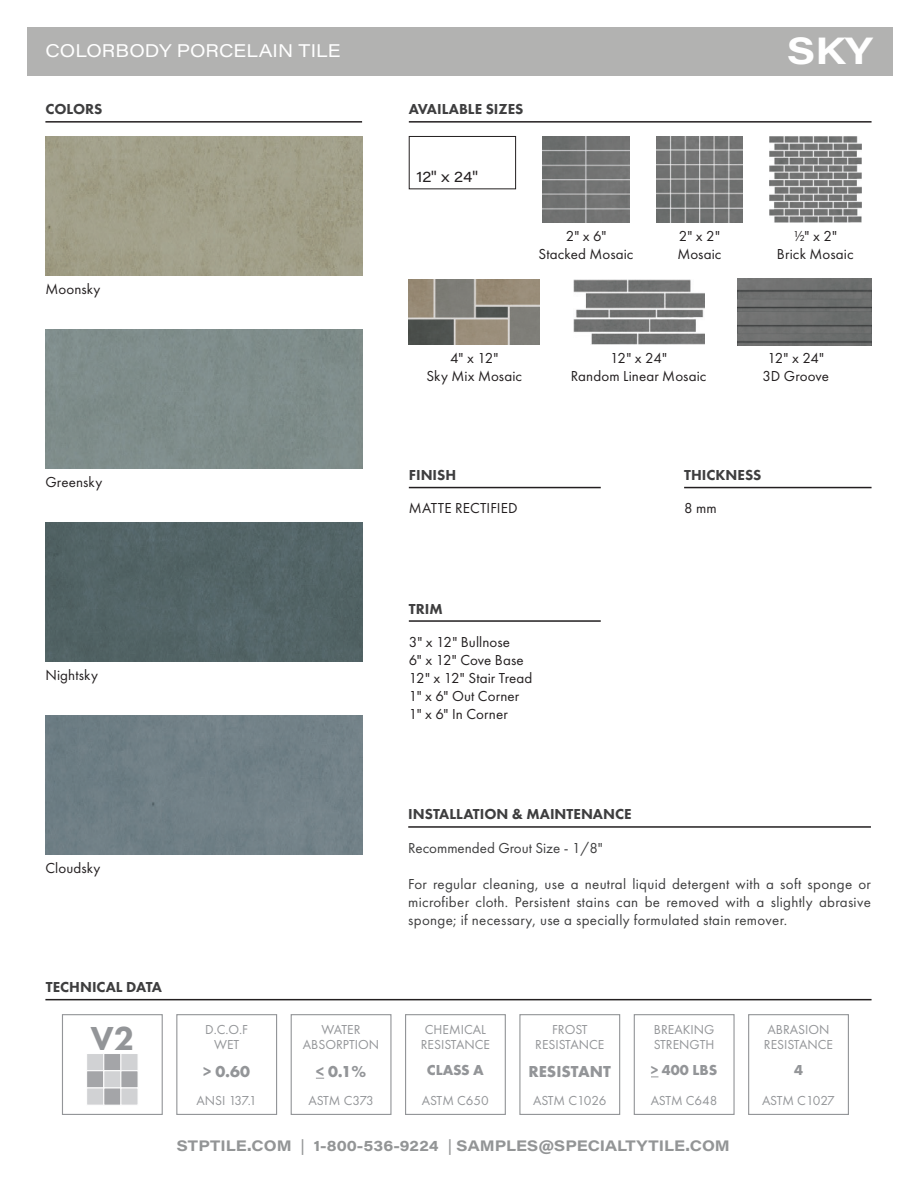
<style>
.page{position:relative;width:918px;height:1188px;background:#fff}
.page>*{position:absolute;margin:0;border:0;box-sizing:border-box;transform-origin:0 0}
.t1{font:700 37.5px "Acumin Pro Wide";color:#fff}
.t2{font:800 34.5px "Futura PT";color:#939598}
.t3{font:18px "Acumin Pro Wide";letter-spacing:.005em;color:#fff}
.t4{font:700 16.5px "Futura PT";color:#939598}
.t5{font:15px "Futura PT";letter-spacing:.005em;color:#231f20}
.t6{font:15px/18px "Futura PT";letter-spacing:.02em;color:#3e3e3f;text-align:justify}
.t7{font:800 15px "Futura PT";color:#3e3e3f}
.t8{font:700 15px "Acumin Pro Wide";color:#939596}
.t9{font:15px "Futura PT";color:#3e3e3f}
.t10{font:700 15px "Futura PT";color:#939598}
.t11{font:15px "Acumin Pro Wide";color:#231f20}
.t12{font:13.5px "Futura PT";color:#939598}
.t13{font:13.5px "Futura PT";letter-spacing:-.025em;color:#939598}
.s1{font-weight:400}
</style>
<div class="page">
<hr style="left:45px;top:121px;width:317px;height:2px;background:#231f20">
<hr style="left:408px;top:826px;width:463px;height:2px;background:#231f20">
<hr style="left:684px;top:487px;width:188px;height:1px;background:#231f20">
<hr style="left:409px;top:487px;width:192px;height:1px;background:#231f20">
<hr style="left:409px;top:620px;width:192px;height:2px;background:#231f20">
<div style="left:27px;top:27px;width:865px;height:49px;background:#b2b2b1"></div>
<hr style="left:45px;top:999px;width:827px;height:1px;background:#231f20">
<div style="left:176px;top:1014px;width:101px;height:101px;border:1px solid #939598"></div>
<div style="left:519px;top:1014px;width:101px;height:101px;border:1px solid #939598"></div>
<div style="left:291px;top:1014px;width:101px;height:101px;border:1px solid #939598"></div>
<div style="left:634px;top:1014px;width:101px;height:101px;border:1px solid #939598"></div>
<div style="left:405px;top:1014px;width:101px;height:101px;border:1px solid #939598"></div>
<div style="left:748px;top:1014px;width:101px;height:101px;border:1px solid #939598"></div>
<div style="left:86px;top:1053px;width:18px;height:18px;background:#d1d2d4;border:1px solid #fff"></div>
<div style="left:86px;top:1070px;width:18px;height:18px;background:#a4a5a8;border:1px solid #fff"></div>
<div style="left:86px;top:1088px;width:18px;height:18px;background:#d1d2d4;border:1px solid #fff"></div>
<div style="left:62px;top:1014px;width:101px;height:101px;border:1px solid #939598"></div>
<div style="left:103px;top:1053px;width:18px;height:18px;background:#a4a5a8;border:1px solid #fff"></div>
<div style="left:121px;top:1053px;width:17px;height:18px;background:#d1d2d4;border:1px solid #fff"></div>
<div style="left:103px;top:1070px;width:18px;height:18px;background:#d1d2d4;border:1px solid #fff"></div>
<div style="left:121px;top:1070px;width:17px;height:18px;background:#a4a5a8;border:1px solid #fff"></div>
<div style="left:103px;top:1088px;width:18px;height:18px;background:#a4a5a8;border:1px solid #fff"></div>
<div style="left:121px;top:1088px;width:17px;height:18px;background:#d1d2d4;border:1px solid #fff"></div>
<div style="left:45px;top:136px;width:317px;height:140px;background:#a19f89"></div>
<div style="left:45px;top:522px;width:317px;height:140px;background:#536466"></div>
<div style="left:45px;top:715px;width:317px;height:140px;background:#718086"></div>
<hr style="left:409px;top:121px;width:463px;height:2px;background:#231f20">
<div style="left:409px;top:136px;width:107px;height:53px;border:1px solid #231f20"></div>
<img style="left:543px;top:136px;width:86px;height:87px">
<img style="left:656px;top:136px;width:87px;height:87px">
<img style="left:769px;top:136px;width:92px;height:87px">
<img style="left:573px;top:280px;width:131px;height:64px">
<img style="left:409px;top:280px;width:131px;height:64px">
<img style="left:738px;top:279px;width:134px;height:66px">
<p class="t3" style="left:45px;top:38px;width:297px">COLORBODY PORCELAIN TILE</p>
<p class="t7" style="left:45px;top:100px;width:59px">COLORS</p>
<p class="t5" style="left:45px;top:280px;width:57px">Moonsky</p>
<p class="t5" style="left:45px;top:473px;width:58px">Greensky</p>
<p class="t5" style="left:45px;top:666px;width:54px">Nightsky</p>
<p class="t7" style="left:409px;top:100px;width:116px">AVAILABLE SIZES</p>
<p class="t11" style="left:416px;top:166px;width:63px">12" x 24"</p>
<p class="t5" style="left:566px;top:227px;width:42px">2" x 6"</p>
<p class="t5" style="left:538px;top:245px;width:97px">Stacked Mosaic</p>
<p class="t5" style="left:679px;top:227px;width:43px">2" x 2"</p>
<p class="t5" style="left:677px;top:245px;width:46px">Mosaic</p>
<p class="t1" style="left:788px;top:24px;width:86px">SKY</p>
<p class="t5" style="left:794px;top:227px;width:45px">1/2" x 2"</p>
<p class="t5" style="left:777px;top:245px;width:78px">Brick Mosaic</p>
<p class="t5" style="left:450px;top:349px;width:50px">4" x 12"</p>
<p class="t5" style="left:426px;top:367px;width:97px">Sky Mix Mosaic</p>
<p class="t7" style="left:409px;top:466px;width:49px">FINISH</p>
<p class="t5" style="left:409px;top:499px;width:110px">MATTE RECTIFIED</p>
<p class="t5" style="left:610px;top:349px;width:58px">12" x 24"</p>
<p class="t5" style="left:571px;top:367px;width:137px">Random Linear Mosaic</p>
<p class="t5" style="left:767px;top:349px;width:58px">12" x 24"</p>
<p class="t5" style="left:762px;top:367px;width:68px">3D Groove</p>
<p class="t7" style="left:684px;top:466px;width:79px">THICKNESS</p>
<p class="t5" style="left:684px;top:499px;width:34px">8 mm</p>
<p class="t7" style="left:409px;top:599px;width:35px">TRIM</p>
<p class="t5" style="left:409px;top:633px;width:103px">3" x 12" Bullnose</p>
<p class="t5" style="left:409px;top:651px;width:116px">6" x 12" Cove Base</p>
<p class="t5" style="left:409px;top:669px;width:125px">12" x 12" Stair Tread</p>
<p class="t5" style="left:409px;top:687px;width:112px">1" x 6" Out Corner</p>
<p class="t5" style="left:409px;top:705px;width:100px">1" x 6" In Corner</p>
<p class="t5" style="left:45px;top:859px;width:57px">Cloudsky</p>
<p class="t7" style="left:46px;top:978px;width:118px">TECHNICAL DATA</p>
<p class="t2" style="left:90px;top:1017px;width:46px">V2</p>
<p class="t12" style="left:205px;top:1022px;width:44px">D.C.O.F</p>
<p class="t12" style="left:214px;top:1037px;width:27px">WET</p>
<p class="t4" style="left:203px;top:1060px;width:48px">&gt; 0.60</p>
<p class="t12" style="left:196px;top:1093px;width:62px">ANSI 137.1</p>
<p class="t7" style="left:408px;top:805px;width:225px">INSTALLATION &amp; MAINTENANCE</p>
<p class="t9" style="left:408px;top:839px;width:196px">Recommended Grout Size - 1/8"</p>
<p class="t6" style="left:408px;top:875px;width:464px">For regular cleaning, use a neutral liquid detergent with a soft sponge or microfiber cloth. Persistent stains can be removed with a slightly abrasive sponge; if necessary, use a specially formulated stain remover.</p>
<p class="t12" style="left:322px;top:1022px;width:41px">WATER</p>
<p class="t12" style="left:303px;top:1037px;width:78px">ABSORPTION</p>
<p class="t4" style="left:316px;top:1060px;width:52px">&lt; 0.1%</p>
<p class="t13" style="left:308px;top:1093px;width:67px">ASTM C373</p>
<p class="t12" style="left:425px;top:1022px;width:63px">CHEMICAL</p>
<p class="t12" style="left:421px;top:1037px;width:71px">RESISTANCE</p>
<p class="t10" style="left:427px;top:1061px;width:59px">CLASS A</p>
<p class="t12" style="left:422px;top:1093px;width:68px">ASTM C650</p>
<p class="t12" style="left:552px;top:1022px;width:37px">FROST</p>
<p class="t12" style="left:535px;top:1037px;width:71px">RESISTANCE</p>
<p class="t4" style="left:529px;top:1060px;width:84px">RESISTANT</p>
<p class="t12" style="left:533px;top:1093px;width:75px">ASTM C1026</p>
<p class="t12" style="left:654px;top:1022px;width:62px">BREAKING</p>
<p class="t12" style="left:654px;top:1037px;width:62px">STRENGTH</p>
<p class="t10" style="left:651px;top:1061px;width:68px">&gt; 400 LBS</p>
<p class="t12" style="left:651px;top:1093px;width:68px">ASTM C648</p>
<p class="t12" style="left:768px;top:1022px;width:63px">ABRASION</p>
<p class="t12" style="left:764px;top:1037px;width:71px">RESISTANCE</p>
<p class="t10" style="left:794px;top:1061px;width:10px">4</p>
<p class="t12" style="left:762px;top:1093px;width:74px">ASTM C1027</p>
<p class="t8" style="left:177px;top:1135px;width:555px">STPTILE.COM <span class="s1">|</span> 1-800-536-9224 <span class="s1">|</span> SAMPLES@SPECIALTYTILE.COM</p>
</div>
